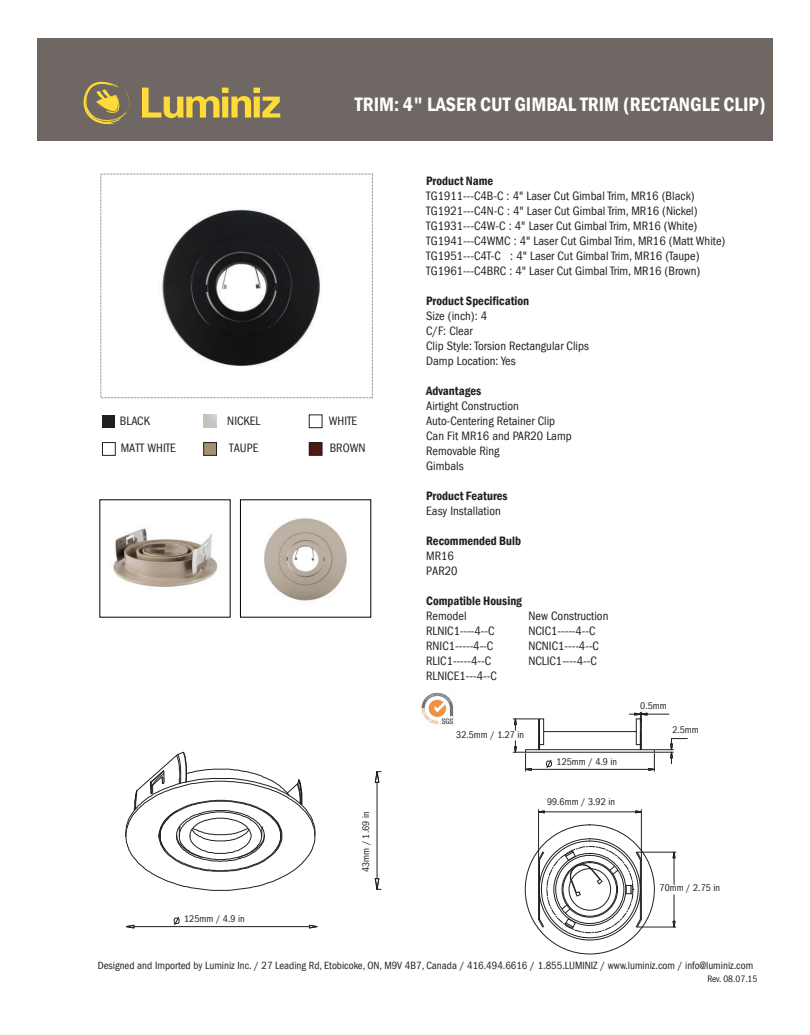
<style>
.page{position:relative;width:810px;height:1035px;background:#fff}
.page>*{position:absolute;margin:0;border:0;box-sizing:border-box;transform-origin:0 0}
.t1{font:600 condensed 20px "Franklin Gothic";color:#fff}
.t2{font:condensed 12.5px/15px "Franklin Gothic LT";color:#231f20}
.t3{font:600 condensed 12.5px "Franklin Gothic";color:#231f20}
.t4{font:condensed 10.75px "Franklin Gothic LT";color:#231f20}
.t5{font:condensed 10px "Franklin Gothic LT";color:#231f20}
.t6{font:condensed 9.62px "Franklin Gothic LT";color:#231f20}
</style>
<div class="page">
<img style="left:99px;top:508px;width:132px;height:101px">
<div style="left:38px;top:38px;width:735px;height:102px;background:#6e6763"></div>
<svg style="left:142px;top:88px;width:138px;height:30px"></svg>
<svg style="left:84px;top:82px;width:47px;height:42px"></svg>
<div style="left:102px;top:415px;width:13px;height:13px;background:#231f20"></div>
<svg style="left:204px;top:415px;width:12px;height:13px"></svg>
<div style="left:309px;top:415px;width:13px;height:13px;border:1px solid #231f20"></div>
<img style="left:421px;top:692px;width:34px;height:33px">
<div style="left:102px;top:442px;width:13px;height:13px;border:1px solid #231f20"></div>
<div style="left:309px;top:443px;width:13px;height:12px;background:#4c1913"></div>
<div style="left:309px;top:442px;width:13px;height:13px;border:1px solid #231f20"></div>
<div style="left:204px;top:442px;width:13px;height:13px;background:#a69270;border:1px solid #231f20"></div>
<img style="left:264px;top:518px;width:83px;height:83px">
<img style="left:162px;top:208px;width:158px;height:158px">
<div style="left:525px;top:749px;width:130px;height:4px;border:1px solid #231f20"></div>
<hr style="left:544px;top:731px;width:92px;height:1px;background:#231f20">
<svg style="left:538px;top:846px;width:104px;height:87px"></svg>
<hr style="left:531px;top:769px;width:118px;height:1px;background:#231f20">
<hr style="left:638px;top:852px;width:38px;height:1px;background:#231f20">
<hr style="left:638px;top:927px;width:38px;height:1px;background:#231f20">
<svg style="left:672px;top:851px;width:4px;height:34px"></svg>
<svg style="left:672px;top:895px;width:4px;height:33px"></svg>
<hr style="left:641px;top:810px;width:1px;height:49px;background:#231f20">
<hr style="left:538px;top:810px;width:1px;height:49px;background:#231f20">
<hr style="left:544px;top:812px;width:92px;height:1px;background:#231f20">
<svg style="left:635px;top:810px;width:7px;height:4px"></svg>
<svg style="left:538px;top:810px;width:7px;height:4px"></svg>
<svg style="left:629px;top:712px;width:59px;height:59px"></svg>
<svg style="left:125px;top:751px;width:191px;height:140px"></svg>
<hr style="left:134px;top:926px;width:175px;height:1px;background:#231f20">
<svg style="left:126px;top:925px;width:8px;height:4px"></svg>
<svg style="left:309px;top:925px;width:9px;height:4px"></svg>
<hr style="left:377px;top:782px;width:1px;height:97px;background:#231f20">
<svg style="left:375px;top:771px;width:6px;height:12px"></svg>
<svg style="left:375px;top:878px;width:6px;height:12px"></svg>
<svg style="left:174px;top:916px;width:6px;height:10px"></svg>
<svg style="left:513px;top:718px;width:39px;height:53px"></svg>
<h1 class="t1" style="left:355px;top:91px;width:412px">TRIM: 4" LASER CUT GIMBAL TRIM (RECTANGLE CLIP)</h1>
<p class="t2" style="left:120px;top:413px;width:32px">BLACK</p>
<p class="t2" style="left:227px;top:413px;width:35px">NICKEL</p>
<p class="t2" style="left:329px;top:413px;width:30px">WHITE</p>
<p class="t2" style="left:121px;top:441px;width:57px">MATT WHITE</p>
<p class="t2" style="left:229px;top:441px;width:31px">TAUPE</p>
<p class="t2" style="left:330px;top:441px;width:37px">BROWN</p>
<p class="t5" style="left:184px;top:913px;width:62px">125mm / 4.9 in</p>
<p class="t5" style="left:360px;top:872px;width:62px;rotate:-90deg">43mm / 1.69 in</p>
<p class="t3" style="left:426px;top:173px;width:69px">Product Name</p>
<p class="t2" style="left:426px;top:189px;width:301px">TG1911---C4B-C : 4" Laser Cut Gimbal Trim, MR16 (Black)<br>TG1921---C4N-C : 4" Laser Cut Gimbal Trim, MR16 (Nickel)<br>TG1931---C4W-C : 4" Laser Cut Gimbal Trim, MR16 (White)<br>TG1941---C4WMC : 4" Laser Cut Gimbal Trim, MR16 (Matt White)<br>TG1951---C4T-C : 4" Laser Cut Gimbal Trim, MR16 (Taupe)<br>TG1961---C4BRC : 4" Laser Cut Gimbal Trim, MR16 (Brown)</p>
<p class="t3" style="left:426px;top:293px;width:105px">Product Specification</p>
<p class="t2" style="left:426px;top:309px;width:164px">Size (inch): 4<br>C/F: Clear<br>Clip Style: Torsion Rectangular Clips<br>Damp Location: Yes</p>
<p class="t3" style="left:426px;top:383px;width:57px">Advantages</p>
<p class="t2" style="left:426px;top:399px;width:147px">Airtight Construction<br>Auto-Centering Retainer Clip<br>Can Fit MR16 and PAR20 Lamp<br>Removable Ring<br>Gimbals</p>
<p class="t3" style="left:426px;top:488px;width:83px">Product Features</p>
<p class="t2" style="left:426px;top:504px;width:76px">Easy Installation</p>
<p class="t3" style="left:426px;top:533px;width:96px">Recommended Bulb</p>
<p class="t2" style="left:426px;top:549px;width:33px">MR16<br>PAR20</p>
<p class="t3" style="left:426px;top:593px;width:97px">Compatible Housing</p>
<p class="t2" style="left:426px;top:609px;width:72px">Remodel<br>RLNIC1----4--C<br>RNIC1-----4--C<br>RLIC1-----4--C<br>RLNICE1---4--C</p>
<p class="t2" style="left:529px;top:609px;width:81px">New Construction<br>NCIC1-----4--C<br>NCNIC1----4--C<br>NCLIC1----4--C</p>
<p class="t5" style="left:456px;top:729px;width:69px">32.5mm / 1.27 in</p>
<p class="t5" style="left:557px;top:756px;width:62px">125mm / 4.9 in</p>
<p class="t5" style="left:547px;top:796px;width:69px">99.6mm / 3.92 in</p>
<p class="t5" style="left:640px;top:700px;width:28px">0.5mm</p>
<p class="t5" style="left:672px;top:724px;width:28px">2.5mm</p>
<p class="t5" style="left:660px;top:882px;width:62px">70mm / 2.75 in</p>
<p class="t4" style="left:98px;top:960px;width:657px">Designed and Imported by Luminiz Inc. / 27 Leading Rd, Etobicoke, ON, M9V 4B7, Canada / 416.494.6616 / 1.855.LUMINIZ / www.luminiz.com / info@luminiz.com</p>
<p class="t6" style="left:707px;top:974px;width:52px">Rev. 08.07.15</p>
</div>
